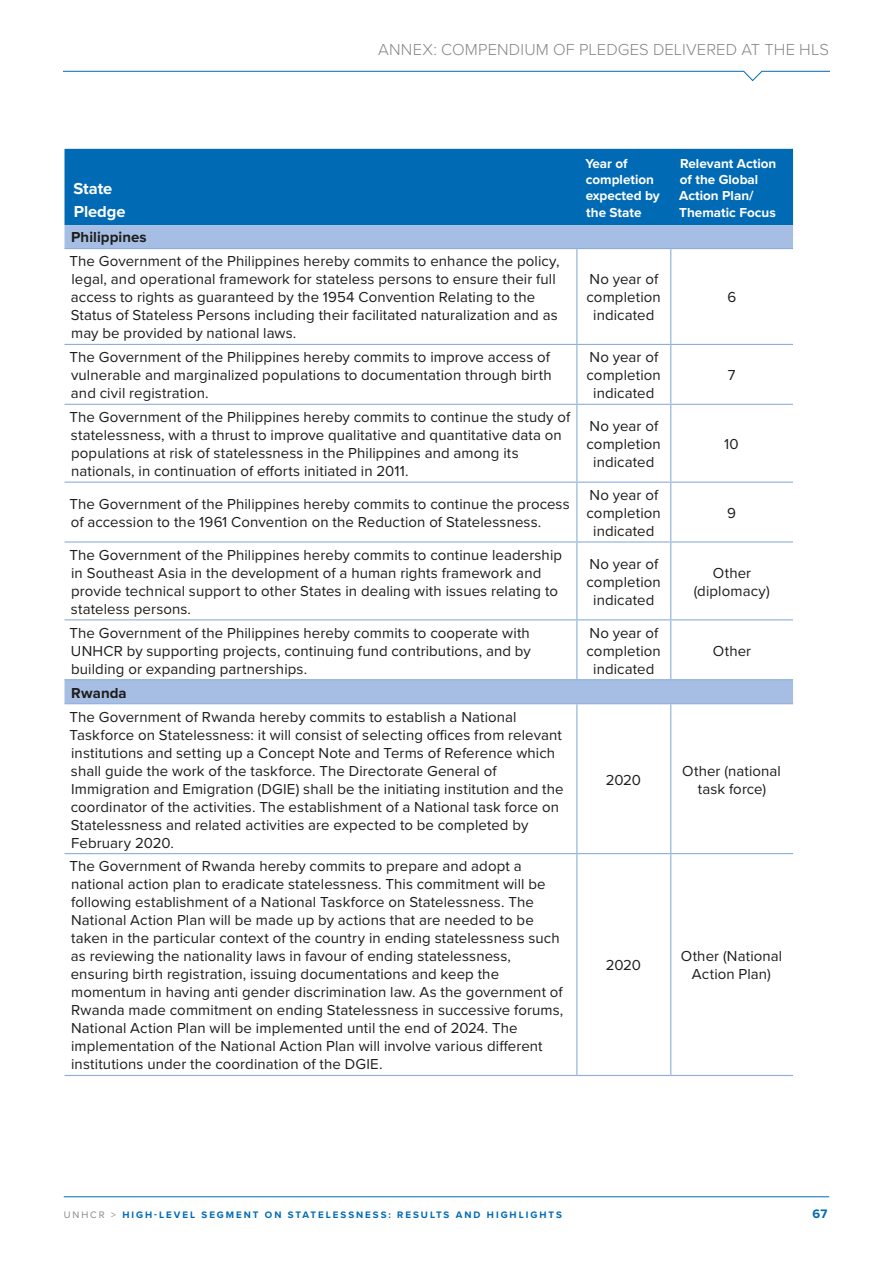
<style>
.page{position:relative;width:893px;height:1263px;background:#fff}
.page>*{position:absolute;margin:0;border:0;box-sizing:border-box;transform-origin:0 0}
.t1{font:300 16.5px "Proxima Nova";letter-spacing:.015em;color:#878787}
.Table-header{font:700 16.5px/22.5px "Proxima Nova";color:#fff}
.Annex_Table_Text{font:15px/18px "Proxima Nova";letter-spacing:.005em;color:#1d1d1b}
.Annex_table_text_cen{font:15px/18px "Proxima Nova";letter-spacing:.005em;color:#1d1d1b;text-align:center}
.Annex_Table_Text-2{font:700 15px "Proxima Nova";letter-spacing:.005em;color:#1d1d1b}
.Table-header-2{font:700 13.5px/16.2px "Proxima Nova";color:#fff}
.t2{font:700 12.75px "Proxima Nova";color:#006ab5}
.t3{font:700 9.75px "Proxima Nova";letter-spacing:.2em;color:#006ab5}
.s1{font-weight:400;color:#878787}
</style>
<div class="page">
<div style="left:64px;top:149px;width:729px;height:76px;background:#006ab5"></div>
<svg style="left:64px;top:225px;width:729px;height:478px"></svg>
<hr style="left:64px;top:248px;width:513px;height:1px;background:#8daedc">
<hr style="left:64px;top:679px;width:513px;height:1px;background:#8daedc">
<hr style="left:577px;top:679px;width:94px;height:1px;background:#8daedc">
<hr style="left:671px;top:679px;width:122px;height:1px;background:#8daedc">
<hr style="left:64px;top:703px;width:513px;height:1px;background:#8daedc">
<hr style="left:577px;top:248px;width:94px;height:1px;background:#8daedc">
<hr style="left:671px;top:248px;width:122px;height:1px;background:#8daedc">
<hr style="left:577px;top:703px;width:94px;height:1px;background:#8daedc">
<hr style="left:671px;top:703px;width:122px;height:1px;background:#8daedc">
<hr style="left:576px;top:249px;width:1px;height:95px;background:#8daedc">
<hr style="left:670px;top:249px;width:1px;height:95px;background:#8daedc">
<hr style="left:64px;top:344px;width:513px;height:1px;background:#8daedc">
<hr style="left:577px;top:344px;width:94px;height:1px;background:#8daedc">
<hr style="left:576px;top:345px;width:1px;height:59px;background:#8daedc">
<hr style="left:671px;top:344px;width:122px;height:1px;background:#8daedc">
<hr style="left:670px;top:345px;width:1px;height:59px;background:#8daedc">
<hr style="left:64px;top:404px;width:513px;height:1px;background:#8daedc">
<hr style="left:577px;top:404px;width:94px;height:1px;background:#8daedc">
<hr style="left:576px;top:405px;width:1px;height:77px;background:#8daedc">
<hr style="left:671px;top:404px;width:122px;height:1px;background:#8daedc">
<hr style="left:670px;top:405px;width:1px;height:77px;background:#8daedc">
<hr style="left:64px;top:482px;width:513px;height:1px;background:#8daedc">
<hr style="left:577px;top:482px;width:94px;height:1px;background:#8daedc">
<hr style="left:576px;top:483px;width:1px;height:58px;background:#8daedc">
<hr style="left:671px;top:482px;width:122px;height:1px;background:#8daedc">
<hr style="left:670px;top:483px;width:1px;height:58px;background:#8daedc">
<hr style="left:64px;top:541px;width:513px;height:2px;background:#8daedc">
<hr style="left:577px;top:541px;width:94px;height:2px;background:#8daedc">
<hr style="left:576px;top:543px;width:1px;height:76px;background:#8daedc">
<hr style="left:671px;top:541px;width:122px;height:2px;background:#8daedc">
<hr style="left:670px;top:543px;width:1px;height:76px;background:#8daedc">
<hr style="left:64px;top:619px;width:513px;height:1px;background:#8daedc">
<hr style="left:577px;top:619px;width:94px;height:1px;background:#8daedc">
<hr style="left:576px;top:620px;width:1px;height:59px;background:#8daedc">
<hr style="left:671px;top:619px;width:122px;height:1px;background:#8daedc">
<hr style="left:670px;top:620px;width:1px;height:59px;background:#8daedc">
<hr style="left:576px;top:704px;width:1px;height:149px;background:#8daedc">
<hr style="left:670px;top:704px;width:1px;height:149px;background:#8daedc">
<hr style="left:64px;top:853px;width:513px;height:1px;background:#8daedc">
<hr style="left:577px;top:853px;width:94px;height:1px;background:#8daedc">
<hr style="left:576px;top:854px;width:1px;height:221px;background:#8daedc">
<hr style="left:671px;top:853px;width:122px;height:1px;background:#8daedc">
<hr style="left:670px;top:854px;width:1px;height:221px;background:#8daedc">
<hr style="left:64px;top:1075px;width:513px;height:1px;background:#8daedc">
<hr style="left:577px;top:1075px;width:94px;height:1px;background:#8daedc">
<hr style="left:671px;top:1075px;width:122px;height:1px;background:#8daedc">
<svg style="left:64px;top:71px;width:765px;height:10px"></svg>
<hr style="left:64px;top:1196px;width:765px;height:1px;background:#006ab5">
<p class="Table-header" style="left:73px;top:178px;width:54px">State<br>Pledge</p>
<p class="t1" style="left:378px;top:40px;width:23px">ANNE</p>
<p class="t1" style="left:422px;top:40px;width:67px">X: COMPEN</p>
<p class="t1" style="left:509px;top:40px;width:267px">DIU M OF PLEDGES DELIVERED AT THE</p>
<p class="t1" style="left:799px;top:40px;width:31px">HLS</p>
<p class="Table-header-2" style="left:585px;top:156px;width:76px">Year of completion expected by the State</p>
<p class="Table-header-2" style="left:679px;top:156px;width:99px">Relevant Action of the Global<br>Action Plan/<br>Thematic Focus</p>
<p class="Annex_Table_Text-2" style="left:71px;top:229px;width:77px">Philippines</p>
<p class="Annex_Table_Text" style="left:70px;top:253px;width:491px">The Government of the Philippines hereby commits to enhance the policy, legal, and operational framework for stateless persons to ensure their full access to rights as guaranteed by the 1954 Convention Relating to the Status of Stateless Persons including their facilitated naturalization and as may be provided by national laws.</p>
<p class="Annex_table_text_cen" style="left:587px;top:271px;width:76px">No year of completion indicated</p>
<p class="Annex_Table_Text" style="left:70px;top:349px;width:483px;text-align:justify">The Government of the Philippines hereby commits to improve access of vulnerable and marginalized populations to documentation through birth and civil registration.</p>
<p class="Annex_table_text_cen" style="left:587px;top:349px;width:76px">No year of completion indicated</p>
<p class="Annex_Table_Text" style="left:70px;top:408px;width:502px">The Government of the Philippines hereby commits to continue the study of statelessness, with a thrust to improve qualitative and quantitative data on populations at risk of statelessness in the Philippines and among its nationals, in continuation of efforts initiated in 2011.</p>
<p class="Annex_table_text_cen" style="left:587px;top:417px;width:76px">No year of completion indicated</p>
<p class="Annex_Table_Text" style="left:70px;top:495px;width:502px">The Government of the Philippines hereby commits to continue the process of accession to the 1961 Convention on the Reduction of Statelessness.</p>
<p class="Annex_table_text_cen" style="left:587px;top:486px;width:76px">No year of completion indicated</p>
<p class="Annex_table_text_cen" style="left:727px;top:289px;width:10px">6</p>
<p class="Annex_table_text_cen" style="left:728px;top:367px;width:9px">7</p>
<p class="Annex_table_text_cen" style="left:724px;top:435px;width:16px">10</p>
<p class="Annex_table_text_cen" style="left:727px;top:504px;width:10px">9</p>
<p class="Annex_Table_Text" style="left:70px;top:546px;width:494px">The Government of the Philippines hereby commits to continue leadership in Southeast Asia in the development of a human rights framework and provide technical support to other States in dealing with issues relating to stateless persons.</p>
<p class="Annex_table_text_cen" style="left:587px;top:555px;width:76px">No year of completion indicated</p>
<p class="Annex_table_text_cen" style="left:694px;top:564px;width:78px">Other (diplomacy)</p>
<p class="Annex_Table_Text" style="left:70px;top:624px;width:463px;text-align:justify">The Government of the Philippines hereby commits to cooperate with UNHCR by supporting projects, continuing fund contributions, and by building or expanding partnerships.</p>
<p class="Annex_table_text_cen" style="left:587px;top:624px;width:76px">No year of completion indicated</p>
<p class="Annex_table_text_cen" style="left:713px;top:642px;width:40px">Other</p>
<p class="Annex_Table_Text-2" style="left:71px;top:684px;width:57px">Rwanda</p>
<p class="Annex_Table_Text" style="left:70px;top:708px;width:495px">The Government of Rwanda hereby commits to establish a National Taskforce on Statelessness: it will consist of selecting offices from relevant institutions and setting up a Concept Note and Terms of Reference which shall guide the work of the taskforce. The Directorate General of Immigration and Emigration (DGIE) shall be the initiating institution and the coordinator of the activities. The establishment of a National task force on Statelessness and related activities are expected to be completed by February 2020.</p>
<p class="Annex_Table_Text" style="left:70px;top:858px;width:495px">The Government of Rwanda hereby commits to prepare and adopt a national action plan to eradicate statelessness. This commitment will be following establishment of a National Taskforce on Statelessness. The National Action Plan will be made up by actions that are needed to be taken in the particular context of the country in ending statelessness such as reviewing the nationality laws in favour of ending statelessness, ensuring birth registration, issuing documentations and keep the momentum in having anti gender discrimination law. As the government of Rwanda made commitment on ending Statelessness in successive forums, National Action Plan will be implemented until the end of 2024. The implementation of the National Action Plan will involve various different institutions under the coordination of the DGIE.</p>
<p class="Annex_table_text_cen" style="left:606px;top:771px;width:37px">2020</p>
<p class="Annex_table_text_cen" style="left:682px;top:762px;width:100px">Other (national task force)</p>
<p class="Annex_table_text_cen" style="left:606px;top:957px;width:37px">2020</p>
<p class="Annex_table_text_cen" style="left:681px;top:948px;width:103px">Other (National<br>Action Plan)</p>
<p class="t3" style="left:64px;top:1209px;width:500px"><span class="s1">UNHCR &gt;</span> HIGH-LEVEL SEGMENT ON STATELESSNESS: RESULTS AND HIGHLIGHTS</p>
<p class="t2" style="left:813px;top:1206px;width:16px">67</p>
</div>
